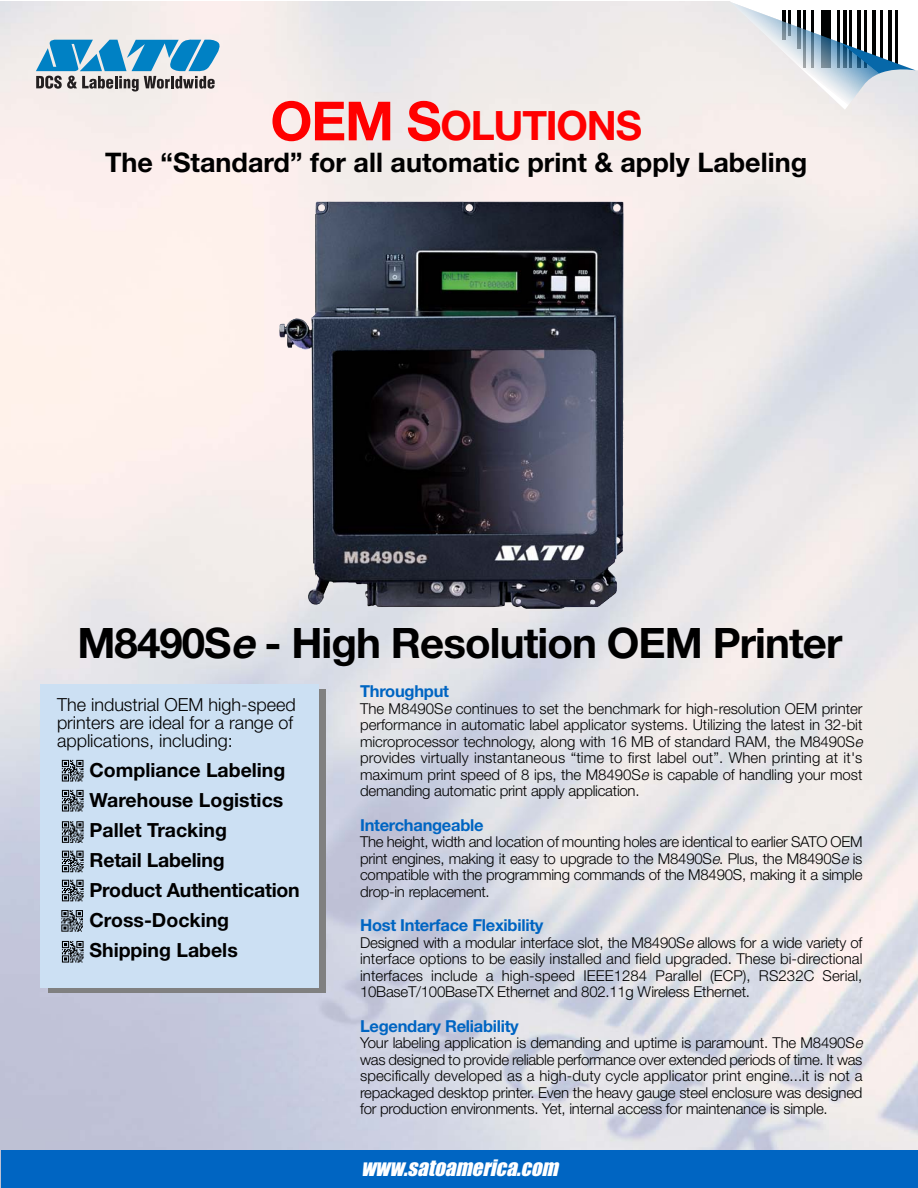
<style>
.page{position:relative;width:918px;height:1188px;background:#fff}
.page>*{position:absolute;margin:0;border:0;box-sizing:border-box;transform-origin:0 0}
.t1{font:700 42px "Helvetica Neue";letter-spacing:-.02em;color:#000}
.t2{font:700 40.5px "Helvetica Neue";letter-spacing:-.03em;color:#f00}
.t3{font:700 27px "Helvetica Neue";color:#000}
.t4{font:italic 21px "Impact";color:#fff}
.t5{font:700 19.5px/30px "Helvetica Neue";color:#000}
.t6{font:300 18px/18px "Helvetica Neue";color:#000}
.t7{font:700 16.5px "Helvetica Neue";letter-spacing:-.015em;color:#0065c2}
.t8{font:300 15px/16.5px "Helvetica Neue";letter-spacing:-.015em;color:#000}
.s1{font-size:54px}
.s2{font-style:italic}
</style>
<div class="page">
<img style="left:0;top:1px;width:918px;height:1187px">
<div style="left:48px;top:689px;width:278px;height:303px;background:#808080"></div>
<div style="left:40px;top:684px;width:279px;height:304px;background:#cce0f3"></div>
<svg style="left:36px;top:40px;width:183px;height:51px;background:#71a4c0"></svg>
<svg style="left:730px;top:1px;width:188px;height:109px"></svg>
<div style="left:1px;top:1151px;width:917px;height:37px;background:#0065c2"></div>
<svg style="left:62px;top:760px;width:21px;height:21px"></svg>
<svg style="left:62px;top:790px;width:22px;height:22px"></svg>
<svg style="left:62px;top:821px;width:22px;height:22px"></svg>
<svg style="left:62px;top:851px;width:22px;height:21px"></svg>
<svg style="left:62px;top:880px;width:22px;height:21px"></svg>
<svg style="left:61px;top:910px;width:22px;height:22px"></svg>
<svg style="left:62px;top:941px;width:22px;height:22px"></svg>
<img style="left:516px;top:202px;width:108px;height:407px">
<h2 class="t2" style="left:270px;top:111px;width:373px"><span class="s1">OEM S</span>OLUTIONS</h2>
<h3 class="t3" style="left:105px;top:153px;width:704px">The “Standard” for all automatic print &amp; apply Labeling</h3>
<h1 class="t1" style="left:77px;top:628px;width:766px">M8490S<span class="s2">e</span>- High Resolution OEM Printer</h1>
<p class="t6" style="left:57px;top:697px;width:240px">The industrial OEM high-speed printers are ideal for a range of applications, including:</p>
<h3 class="t5" style="left:90px;top:756px;width:212px">Compliance Labeling<br>Warehouse Logistics<br>Pallet Tracking<br>Retail Labeling<br>Product Authentication<br>Cross-Docking<br>Shipping Labels</h3>
<p class="t7" style="left:360px;top:686px;width:90px">Throughput</p>
<p class="t8" style="left:360px;top:702px;width:507px">The M8490S<span class="s2">e</span> continues to set the benchmark for high-resolution OEM printer performance in automatic label applicator systems. Utilizing the latest in 32-bit microprocessor technology, along with 16 MB of standard RAM, the M8490S<span class="s2">e </span>provides virtually instantaneous “time to first label out”. When printing at it's maximum print speed of 8 ips, the M8490S<span class="s2">e</span> is capable of handling your most demanding automatic print apply application.</p>
<p class="t7" style="left:360px;top:819px;width:125px">Interchangeable</p>
<p class="t8" style="left:360px;top:835px;width:504px;text-align:justify">The height, width and location of mounting holes are identical to earlier SATO OEM print engines, making it easy to upgrade to the M8490S<span class="s2">e</span>. Plus, the M8490S<span class="s2">e</span> is compatible with the programming commands of the M8490S, making it a simple drop-in replacement.</p>
<p class="t7" style="left:360px;top:920px;width:185px">Host Interface Flexibility</p>
<p class="t8" style="left:360px;top:936px;width:504px;text-align:justify">Designed with a modular interface slot, the M8490S<span class="s2">e</span>allows for a wide variety of interface options to be easily installed and field upgraded. These bi-directional interfaces include a high-speed IEEE1284 Parallel (ECP), RS232C Serial, 10BaseT/100BaseTX Ethernet and 802.11g Wireless Ethernet.</p>
<p class="t7" style="left:360px;top:1020px;width:160px">Legendary Reliability</p>
<p class="t8" style="left:360px;top:1036px;width:507px">Your labeling application is demanding and uptime is paramount. The M8490S<span class="s2">e </span>was designed to provide reliable performance over extended periods of time. It was specifically developed as a high-duty cycle applicator print engine...it is not a repackaged desktop printer. Even the heavy gauge steel enclosure was designed for production environments. Yet, internal access for maintenance is simple.</p>
<h3 class="t4" style="left:361px;top:1161px;width:202px">WWW.SATOAMERICA.COM</h3>
</div>
